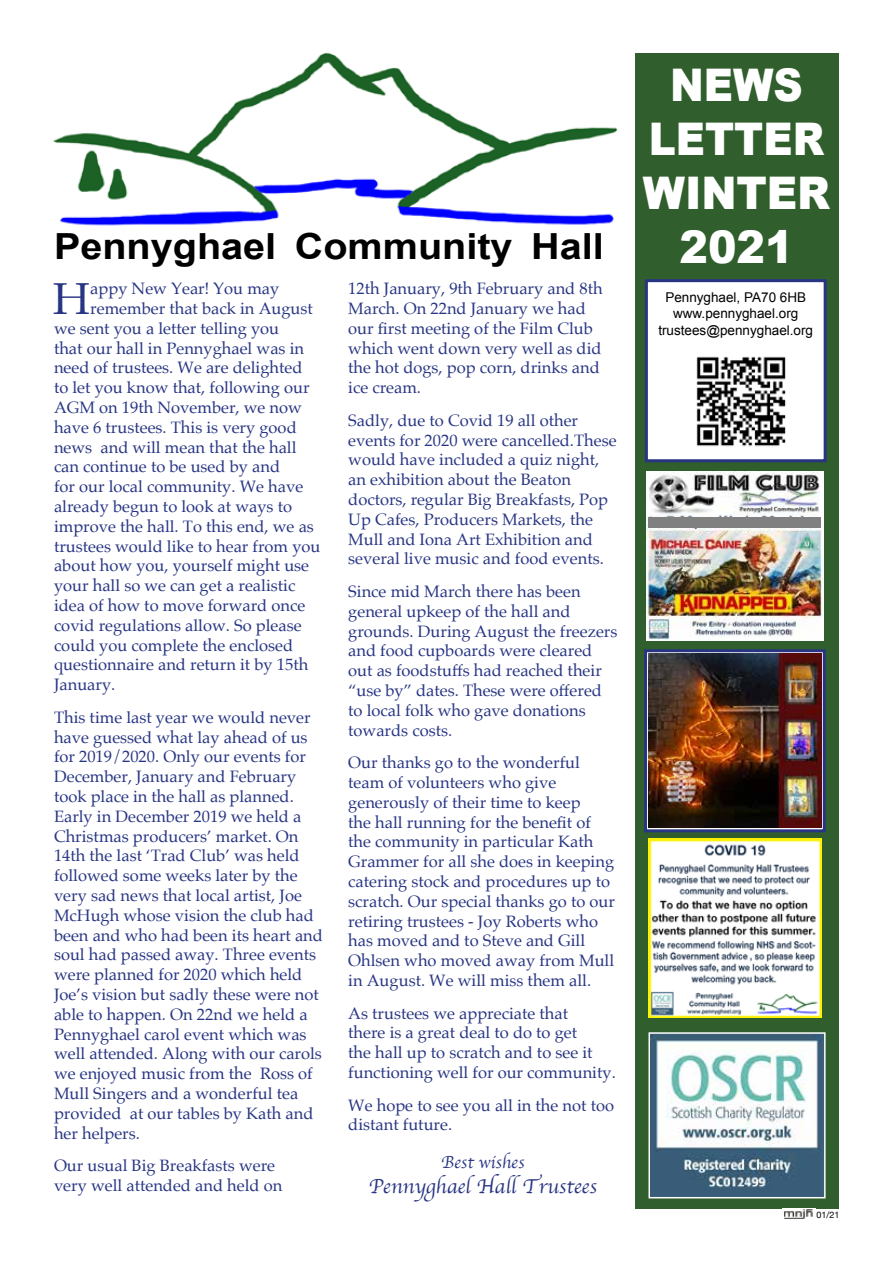
<style>
.page{position:relative;width:893px;height:1263px;background:#fff}
.page>*{position:absolute;margin:0;border:0;box-sizing:border-box;transform-origin:0 0}
.t1{font:900 45px/54px "Arial";color:#fff;text-align:center;scale:.9 1}
.t2{font:44.85px "Palatino";color:#283583}
.t3{font:700 36px "Arial";color:#000;scale:1.1 1}
.t4{font:21px "Apple Chancery";color:#283583}
.t5{font:18px "Apple Chancery";color:#283583}
.t6{font:16.5px/19.8px "Palatino";color:#283583}
.t7{font:13.5px/16.2px "Arial";color:#000;text-align:center}
.t8{font:9px "Helvetica Neue";color:#000}
</style>
<div class="page">
<div style="left:635px;top:54px;width:204px;height:1155px;background:#305e2c"></div>
<img style="left:53px;top:52px;width:565px;height:174px">
<img style="left:651px;top:1035px;width:172px;height:160px">
<div style="left:648px;top:1032px;width:178px;height:166px;border:2px solid #fff"></div>
<img style="left:646px;top:471px;width:177px;height:169px">
<img style="left:648px;top:838px;width:173px;height:179px">
<img style="left:784px;top:1209px;width:29px;height:10px">
<div style="left:645px;top:279px;width:182px;height:183px;background:#fff;border:3px solid #283583"></div>
<img style="left:696px;top:356px;width:90px;height:91px">
<svg style="left:644px;top:649px;width:182px;height:183px;background:#575c8d"></svg>
<div style="left:648px;top:517px;width:173px;height:11px;background:#808080"></div>
<img style="left:648px;top:653px;width:173px;height:174px">
<h3 class="t3" style="left:54px;top:223px;width:501px">Pennyghael Community Hall</h3>
<h2 class="t2" style="left:53px;top:261px;width:39px">H</h2>
<p class="t6" style="left:90px;top:279px;width:191px">appy New Year! You may</p>
<p class="t6" style="left:90px;top:298px;width:224px">remember that back in August</p>
<p class="t6" style="left:54px;top:318px;width:227px">we sent you a letter telling you</p>
<p class="t6" style="left:54px;top:338px;width:252px">that our hall in Pennyghael was in</p>
<p class="t6" style="left:54px;top:358px;width:250px">need of trustees. We are delighted</p>
<p class="t6" style="left:54px;top:378px;width:257px">to let you know that, following our</p>
<p class="t6" style="left:54px;top:397px;width:249px">AGM on 19th November, we now</p>
<p class="t6" style="left:54px;top:417px;width:244px">have 6 trustees. This is very good</p>
<p class="t6" style="left:54px;top:437px;width:244px">news and will mean that the hall</p>
<p class="t6" style="left:54px;top:457px;width:228px">can continue to be used by and</p>
<p class="t6" style="left:54px;top:477px;width:251px">for our local community. We have</p>
<p class="t6" style="left:54px;top:496px;width:240px">already begun to look at ways to</p>
<p class="t6" style="left:54px;top:516px;width:261px">improve the hall. To this end, we as</p>
<p class="t6" style="left:54px;top:536px;width:268px">trustees would like to hear from you</p>
<p class="t6" style="left:54px;top:556px;width:257px">about how you, yourself might use</p>
<p class="t6" style="left:54px;top:576px;width:243px">your hall so we can get a realistic</p>
<p class="t6" style="left:54px;top:595px;width:253px">idea of how to move forward once</p>
<p class="t6" style="left:54px;top:615px;width:249px">covid regulations allow. So please</p>
<p class="t6" style="left:54px;top:635px;width:241px">could you complete the enclosed</p>
<p class="t6" style="left:54px;top:655px;width:256px">questionnaire and return it by 15th</p>
<p class="t6" style="left:54px;top:675px;width:63px">January.</p>
<p class="t6" style="left:54px;top:707px;width:270px">This time last year we would never have guessed what lay ahead of us for 2019/2020. Only our events for<br>December, January and February took place in the hall as planned.<br>Early in December 2019 we held a<br>Christmas producers’ market. On<br>14th the last ‘Trad Club’ was held followed some weeks later by the very sad news that local artist, Joe<br>McHugh whose vision the club had been and who had been its heart and soul had passed away. Three events were planned for 2020 which held<br>Joe’s vision but sadly these were not able to happen. On 22nd we held a<br>Pennyghael carol event which was well attended. Along with our carols we enjoyed music from the Ross of<br>Mull Singers and a wonderful tea provided at our tables by Kath and her helpers.</p>
<p class="t6" style="left:54px;top:1156px;width:230px">Our usual Big Breakfasts were very well attended and held on</p>
<p class="t6" style="left:348px;top:279px;width:256px">12th January, 9th February and 8th<br>March. On 22nd January we had our first meeting of the Film Club which went down very well as did the hot dogs, pop corn, drinks and ice cream.</p>
<p class="t6" style="left:348px;top:410px;width:270px">Sadly, due to Covid 19 all other events for 2020 were cancelled.These would have included a quiz night, an exhibition about the Beaton doctors, regular Big Breakfasts, Pop Up Cafes, Producers Markets, the Mull and Iona Art Exhibition and several live music and food events.</p>
<p class="t6" style="left:348px;top:581px;width:271px">Since mid March there has been general upkeep of the hall and grounds. During August the freezers and food cupboards were cleared out as foodstuffs had reached their “use by” dates. These were offered to local folk who gave donations towards costs.</p>
<p class="t6" style="left:348px;top:752px;width:268px">Our thanks go to the wonderful team of volunteers who give generously of their time to keep<br>the hall running for the benefit of the community in particular Kath<br>Grammer for all she does in keeping catering stock and procedures up to scratch. Our special thanks go to our retiring trustees - Joy Roberts who has moved and to Steve and Gill<br>Ohlsen who moved away from Mull in August. We will miss them all.</p>
<p class="t6" style="left:348px;top:1003px;width:269px">As trustees we appreciate that<br>there is a great deal to do to get<br>the hall up to scratch and to see it functioning well for our community.</p>
<p class="t6" style="left:348px;top:1095px;width:267px">We hope to see you all in the not too distant future.</p>
<p class="t5" style="left:441px;top:1148px;width:85px">Best wishes</p>
<p class="t4" style="left:369px;top:1170px;width:230px">Pennyghael Hall Trustees</p>
<h1 class="t1" style="left:643px;top:57px;width:209px">NEWS<br>LETTER<br>WINTER<br>2021</h1>
<p class="t7" style="left:658px;top:289px;width:156px">Pennyghael, PA70 6HB www.pennyghael.org trustees@pennyghael.org</p>
<p class="t8" style="left:816px;top:1208px;width:25px">01/21</p>
</div>
